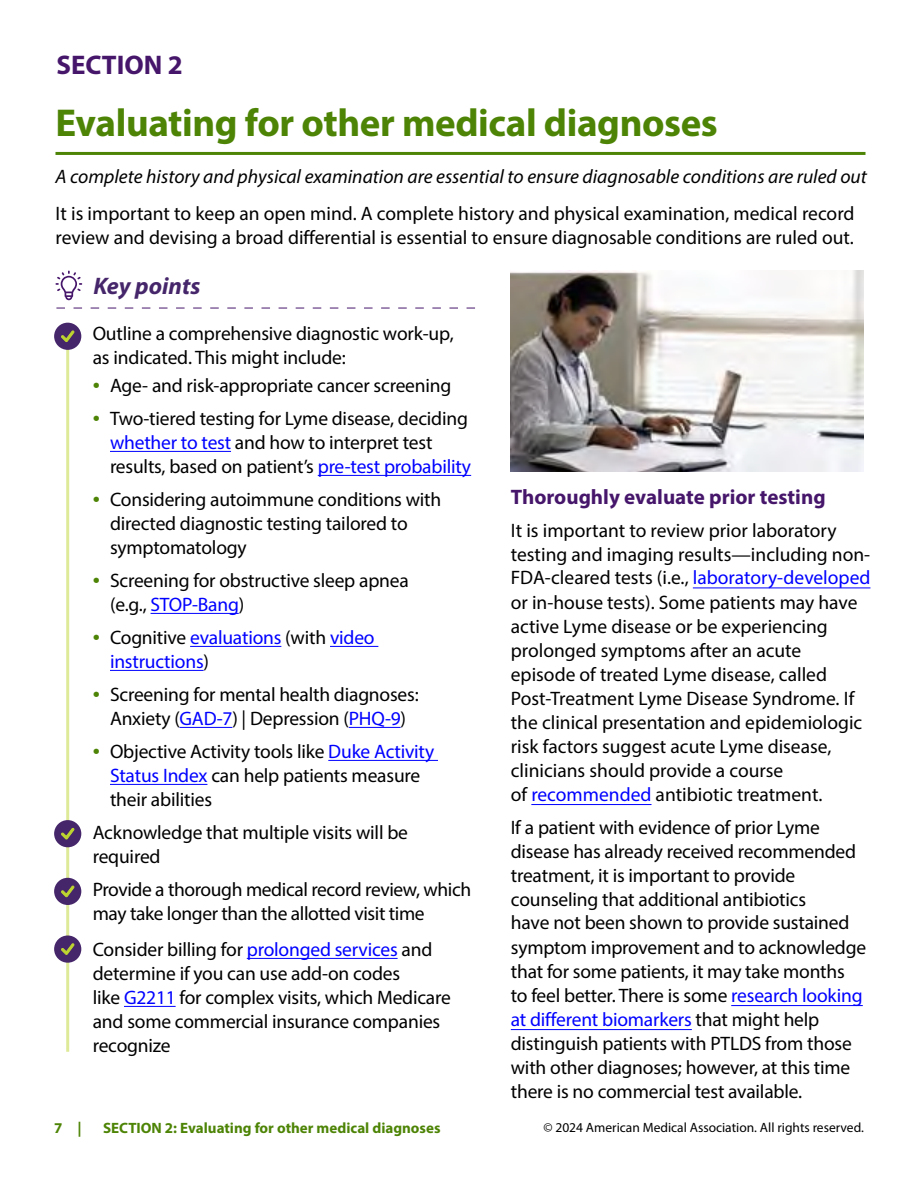
<style>
.page{position:relative;width:918px;height:1188px;background:#fff}
.page>*{position:absolute;margin:0;border:0;box-sizing:border-box;transform-origin:0 0}
.t1{font:700 39px "Myriad Pro";letter-spacing:-.01em;color:#4d8406}
.t2{font:700 27px "Myriad Pro";color:#46166b}
.t3{font:italic 700 24px "Myriad Pro";color:#46266a}
.t4{font:700 21px "Myriad Pro";color:#46166b}
.t5{font:19.5px/24px "Myriad Pro";letter-spacing:-.01em;color:#000}
.t6{font:italic 19.5px "Myriad Pro";color:#000}
.t7{font:19.5px/24px "Myriad Pro";letter-spacing:-.01em;color:#00f}
.t8{font:700 15px "Myriad Pro";color:#4d8406}
.t9{font:13.5px "Myriad Pro";color:#000}
.s1{font-size:25.5px;color:#4d8406}
.s2{color:#00f}
.s3{color:#000}
</style>
<div class="page">
<hr style="left:56px;top:152px;width:810px;height:3px;background:#4d8406">
<hr style="left:66px;top:325px;width:3px;height:727px;background:#bed530">
<div style="left:54px;top:323px;width:27px;height:27px;background:#46266a;border-radius:50%"></div>
<svg style="left:61px;top:331px;width:14px;height:11px"></svg>
<div style="left:54px;top:878px;width:27px;height:27px;background:#46266a;border-radius:50%"></div>
<svg style="left:61px;top:886px;width:14px;height:12px"></svg>
<div style="left:54px;top:820px;width:27px;height:27px;background:#46266a;border-radius:50%"></div>
<svg style="left:61px;top:828px;width:14px;height:12px"></svg>
<div style="left:54px;top:935px;width:27px;height:28px;background:#46266a;border-radius:50%"></div>
<svg style="left:61px;top:944px;width:14px;height:11px"></svg>
<svg style="left:56px;top:308px;width:419px;height:1px"></svg>
<hr style="left:110px;top:451px;width:121px;height:1px;background:#00f">
<hr style="left:318px;top:475px;width:153px;height:1px;background:#00f">
<hr style="left:151px;top:613px;width:88px;height:1px;background:#00f">
<hr style="left:190px;top:646px;width:91px;height:1px;background:#00f">
<hr style="left:330px;top:646px;width:48px;height:1px;background:#00f">
<hr style="left:110px;top:670px;width:94px;height:1px;background:#00f">
<hr style="left:180px;top:727px;width:52px;height:1px;background:#00f">
<hr style="left:349px;top:727px;width:52px;height:1px;background:#00f">
<hr style="left:328px;top:760px;width:110px;height:1px;background:#00f">
<hr style="left:110px;top:784px;width:97px;height:1px;background:#00f">
<hr style="left:247px;top:958px;width:151px;height:1px;background:#00f">
<hr style="left:124px;top:1006px;width:52px;height:1px;background:#00f">
<hr style="left:511px;top:1029px;width:181px;height:1px;background:#00f">
<hr style="left:731px;top:1005px;width:132px;height:1px;background:#00f">
<hr style="left:531px;top:804px;width:121px;height:1px;background:#00f">
<hr style="left:693px;top:587px;width:177px;height:1px;background:#00f">
<img style="left:511px;top:271px;width:353px;height:201px">
<svg style="left:55px;top:271px;width:27px;height:29px"></svg>
<h2 class="t2" style="left:56px;top:48px;width:128px">SECTION 2</h2>
<h1 class="t1" style="left:56px;top:98px;width:664px">Evaluating for other medical diagnoses</h1>
<p class="t6" style="left:56px;top:164px;width:813px">A complete history and physical examination are essential to ensure diagnosable conditions are ruled out</p>
<p class="t5" style="left:56px;top:202px;width:800px">It is important to keep an open mind. A complete history and physical examination, medical record review and devising a broad differential is essential to ensure diagnosable conditions are ruled out.</p>
<p class="t3" style="left:93px;top:270px;width:108px">Key points</p>
<p class="t5" style="left:93px;top:322px;width:363px">Outline a comprehensive diagnostic work-up, as indicated. This might include:</p>
<p class="t5" style="left:93px;top:374px;width:360px"><span class="s1">•</span> Age- and risk-appropriate cancer screening</p>
<p class="t5" style="left:110px;top:407px;width:363px;text-indent:-17px"><span class="s1">•</span> Two-tiered testing for Lyme disease, deciding <span class="s2">whether to test</span> and how to interpret test results, based on patient’s <span class="s2">pre-test probability</span></p>
<p class="t5" style="left:110px;top:488px;width:333px;text-indent:-17px"><span class="s1">•</span> Considering autoimmune conditions with directed diagnostic testing tailored to symptomatology</p>
<p class="t5" style="left:110px;top:569px;width:300px;text-indent:-17px"><span class="s1">•</span> Screening for obstructive sleep apnea (e.g., <span class="s2">STOP-Bang</span>)</p>
<p class="t7" style="left:110px;top:626px;width:266px;text-indent:-17px"><span class="s1">•</span> <span class="s3">Cognitive</span> evaluations <span class="s3">(with</span> video instructions<span class="s3">)</span></p>
<p class="t5" style="left:93px;top:683px;width:328px;text-align:center"><span class="s1">•</span> Screening for mental health diagnoses:<br>Anxiety (<span class="s2">GAD-7</span>) | Depression (<span class="s2">PHQ-9</span>)</p>
<p class="t5" style="left:110px;top:740px;width:326px;text-indent:-17px"><span class="s1">•</span> Objective Activity tools like <span class="s2">Duke Activity<br>Status Index</span> can help patients measure their abilities</p>
<p class="t5" style="left:93px;top:821px;width:317px">Acknowledge that multiple visits will be required</p>
<p class="t5" style="left:93px;top:878px;width:380px">Provide a thorough medical record review, which may take longer than the allotted visit time</p>
<p class="t5" style="left:93px;top:938px;width:360px">Consider billing for <span class="s2">prolonged services</span> and determine if you can use add-on codes<br>like <span class="s2">G2211</span> for complex visits, which Medicare and some commercial insurance companies recognize</p>
<p class="t8" style="left:54px;top:1119px;width:29px">7 |</p>
<p class="t8" style="left:103px;top:1119px;width:339px">SECTION 2: Evaluating for other medical diagnoses</p>
<p class="t4" style="left:511px;top:483px;width:316px">Thoroughly evaluate prior testing</p>
<p class="t5" style="left:511px;top:518px;width:361px">It is important to review prior laboratory testing and imaging results—including non-FDA-cleared tests (i.e., <span class="s2">laboratory-developed </span>or in-house tests). Some patients may have active Lyme disease or be experiencing prolonged symptoms after an acute episode of treated Lyme disease, called Post-Treatment Lyme Disease Syndrome. If the clinical presentation and epidemiologic risk factors suggest acute Lyme disease, clinicians should provide a course<br>of <span class="s2">recommended</span> antibiotic treatment.</p>
<p class="t5" style="left:511px;top:815px;width:357px">If a patient with evidence of prior Lyme disease has already received recommended treatment, it is important to provide counseling that additional antibiotics<br>have not been shown to provide sustained symptom improvement and to acknowledge that for some patients, it may take months to feel better. There is some <span class="s2">research looking at different biomarkers</span> that might help distinguish patients with PTLDS from those with other diagnoses; however, at this time there is no commercial test available.</p>
<p class="t9" style="left:543px;top:1120px;width:322px">© 2024 American Medical Association. All rights reserved.</p>
</div>
